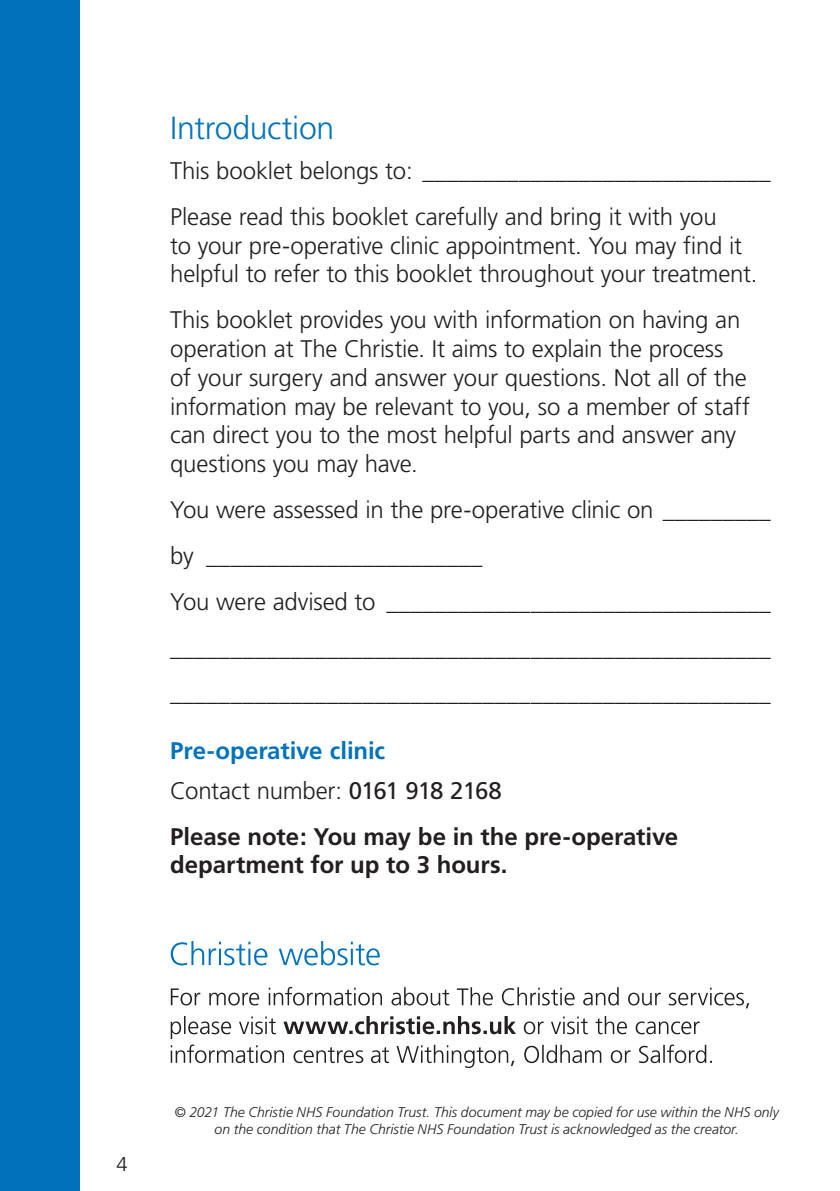
<style>
.page{position:relative;width:840px;height:1191px;background:#fff}
.page>*{position:absolute;margin:0;border:0;box-sizing:border-box;transform-origin:0 0}
.t1{font:300 32px "Frutiger";letter-spacing:-.01em;color:#0072bc}
.t2{font:300 24px/28.8px "Frutiger";letter-spacing:-.01em;color:#231f20}
.t3{font:700 24px/28.8px "Frutiger";letter-spacing:-.005em;color:#231f20}
.t4{font:700 24px/40.2px "Frutiger";letter-spacing:-.005em;color:#0072bc}
.t5{font:300 20px "Frutiger";color:#231f20}
.t6{font:italic 300 14px/16.8px "Frutiger";color:#231f20;text-align:center}
.s1{font-weight:300;color:#231f20}
.s2{font-weight:400;color:#231f20}
</style>
<div class="page">
<div style="left:0;top:0;width:79px;height:1191px;background:#0072bc"></div>
<svg style="left:171px;top:987px;width:577px;height:21px"></svg>
<svg style="left:171px;top:941px;width:208px;height:24px"></svg>
<svg style="left:171px;top:1016px;width:540px;height:52px"></svg>
<h1 class="t1" style="left:170px;top:110px;width:166px">Introduction</h1>
<p class="t2" style="left:170px;top:148px;width:602px;line-height:45.8px">This booklet belongs to: _____________________________<br>Please read this booklet carefully and bring it with you</p>
<p class="t2" style="left:170px;top:231px;width:583px">to your pre-operative clinic appointment. You may find it helpful to refer to this booklet throughout your treatment.</p>
<p class="t2" style="left:170px;top:305px;width:581px">This booklet provides you with information on having an operation at The Christie. It aims to explain the process of your surgery and answer your questions. Not all of the information may be relevant to you, so a member of staff can direct you to the most helpful parts and answer any questions you may have.</p>
<p class="t2" style="left:170px;top:487px;width:602px;line-height:45.8px">You were assessed in the pre-operative clinic on _________ by _______________________<br>You were advised to ________________________________ __________________________________________________ __________________________________________________</p>
<p class="t4" style="left:170px;top:730px;width:333px">Pre-operative clinic<br><span class="s1">Contact number:</span> <span class="s2">0161 918 2168</span></p>
<p class="t3" style="left:170px;top:821px;width:509px">Please note: You may be in the pre-operative department for up to 3 hours.</p>
<p class="t5" style="left:116px;top:1152px;width:13px">4</p>
<p class="t6" style="left:174px;top:1104px;width:605px">© 2021 The Christie NHS Foundation Trust. This document may be copied for use within the NHS only on the condition that The Christie NHS Foundation Trust is acknowledged as the creator.</p>
</div>
